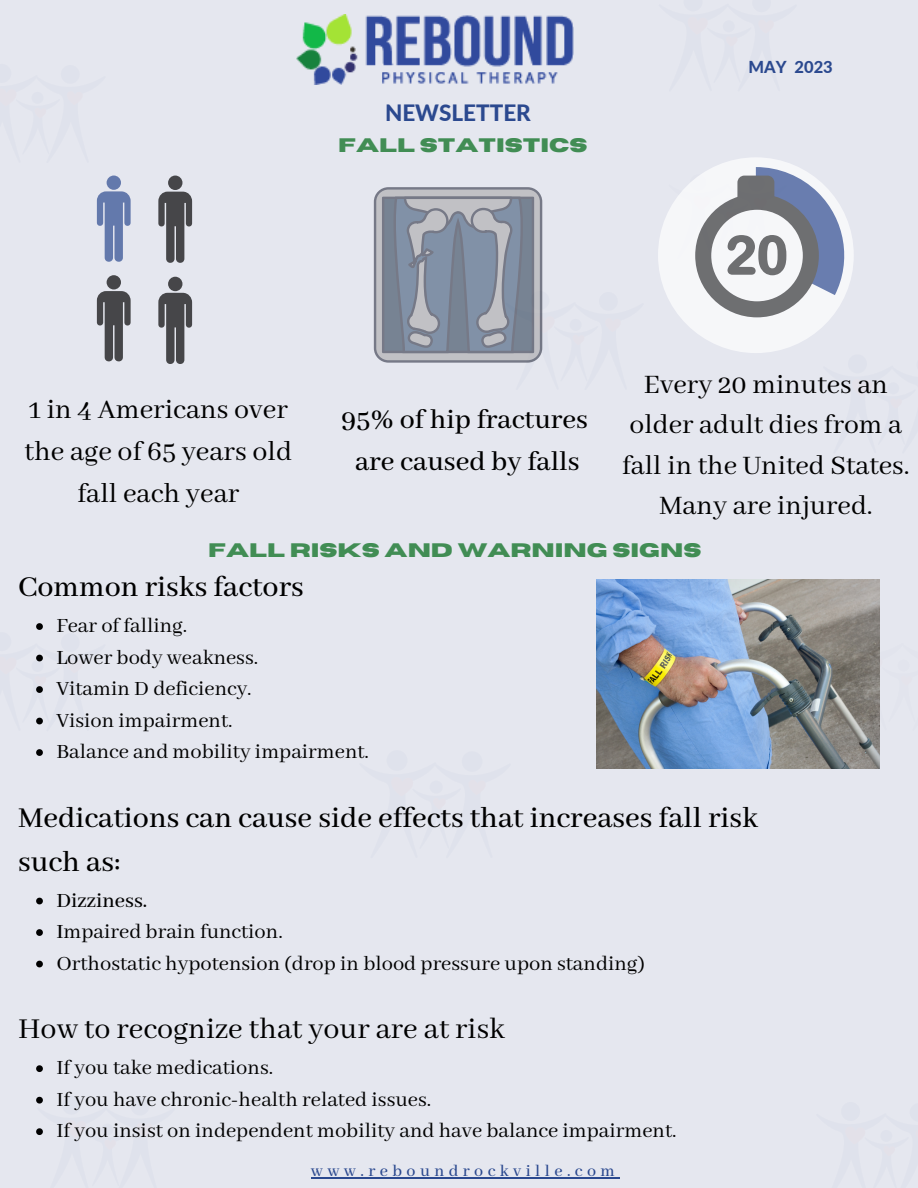
<style>
.page{position:relative;width:918px;height:1188px;background:#e5e7ef}
.page>*{position:absolute;margin:0;border:0;box-sizing:border-box;transform-origin:0 0}
.t1{font:500 32.1px/43.8px "Abhaya Libre";color:#000}
.t2{font:32.1px "Abhaya Libre";color:#000}
.t3{font:30px/41.7px "Abhaya Libre";color:#000;text-align:center}
.t4{font:500 30px/41.7px "Abhaya Libre";color:#000;text-align:center}
.t5{font:29.7px/40.5px "Abhaya Libre";color:#000;text-align:center}
.t6{font:22.5px/31.5px "Abhaya Libre";color:#000}
.t7{font:800 22.5px "Lato";color:#2b498f}
.t8{font:700 19.5px "Horizon";color:#418d54}
.t9{font:500 18px "Abhaya Libre";letter-spacing:.245em;color:#2b498f}
.t10{font:800 16.5px "Lato";color:#2b498f}
.s1{font-weight:500}
</style>
<div class="page">
<div style="left:386px;top:750px;width:22px;height:21px;background:#dfe2ec;border-radius:50%"></div>
<div style="left:462px;top:751px;width:21px;height:21px;background:#dfe2ec;border-radius:50%"></div>
<div style="left:62px;top:1096px;width:19px;height:19px;background:#dfe2ec;border-radius:50%"></div>
<div style="left:841px;top:1102px;width:19px;height:19px;background:#dfe2ec;border-radius:50%"></div>
<svg style="left:879px;top:642px;width:1px;height:89px"></svg>
<img style="left:297px;top:14px;width:276px;height:70px">
<svg style="left:374px;top:187px;width:169px;height:176px;background:#9098a5"></svg>
<div style="left:168px;top:277px;width:14px;height:14px;background:#464649;border-radius:50%"></div>
<svg style="left:158px;top:293px;width:34px;height:71px"></svg>
<div style="left:168px;top:176px;width:14px;height:14px;background:#464649;border-radius:50%"></div>
<svg style="left:158px;top:192px;width:34px;height:71px"></svg>
<div style="left:107px;top:176px;width:14px;height:14px;background:#6379ac;border-radius:50%"></div>
<svg style="left:97px;top:191px;width:34px;height:71px"></svg>
<div style="left:107px;top:275px;width:14px;height:14px;background:#464649;border-radius:50%"></div>
<svg style="left:97px;top:291px;width:34px;height:71px"></svg>
<div style="left:658px;top:157px;width:196px;height:196px;background:#f6f7f9;border-radius:50%"></div>
<svg style="left:681px;top:167px;width:171px;height:150px"></svg>
<div style="left:737px;top:176px;width:37px;height:29px;background:#6e6e71;border-radius:7px"></div>
<hr style="left:311px;top:1177px;width:308px;height:1px;background:#2b498f">
<svg style="left:36px;top:623px;width:7px;height:102px"></svg>
<svg style="left:36px;top:749px;width:7px;height:7px"></svg>
<svg style="left:36px;top:898px;width:7px;height:6px"></svg>
<svg style="left:36px;top:929px;width:7px;height:7px"></svg>
<svg style="left:36px;top:961px;width:7px;height:6px"></svg>
<svg style="left:36px;top:1065px;width:7px;height:7px"></svg>
<svg style="left:36px;top:1097px;width:7px;height:38px"></svg>
<img style="left:597px;top:580px;width:282px;height:189px">
<p class="t7" style="left:385px;top:99px;width:147px">NEWSLETTER</p>
<p class="t8" style="left:338px;top:135px;width:251px">FALL STATISTICS</p>
<p class="t10" style="left:749px;top:57px;width:86px">MAY 2023</p>
<h2 class="t3" style="left:25px;top:390px;width:269px">1 in 4 Americans over the age of 65 years old fall each year</h2>
<h2 class="t4" style="left:341px;top:400px;width:249px">95% of hip fractures are caused by falls</h2>
<h3 class="t5" style="left:622px;top:365px;width:289px">Every 20 minutes an older adult dies from a fall in the United States.<br>Many are injured.</h3>
<p class="t8" style="left:208px;top:541px;width:495px">FALL RISKS AND WARNING SIGNS</p>
<h1 class="t1" style="left:18px;top:566px;width:287px">Common risks factors</h1>
<p class="t6" style="left:56px;top:611px;width:314px">Fear of falling.<br><span class="s1">L</span>ower body weakness.<br>Vitamin D deficiency.<br>Vision impairment.<br>Balance and mobility impairment.</p>
<h1 class="t1" style="left:18px;top:797px;width:741px">Medications can cause side effects that increases fall risk such as:</h1>
<p class="t6" style="left:56px;top:885px;width:590px"><span class="s1">Dizziness.<br>I</span>mpaired brain function.<br>Orthostatic hypotension (drop in blood pressure upon standing)</p>
<h1 class="t2" style="left:18px;top:1011px;width:488px">How to recognize that your are at risk</h1>
<p class="t6" style="left:56px;top:1053px;width:622px">If you take medications.<br>If you have chronic-health related issues.<br>If you insist on independent mobility and have balance impairment.</p>
<p class="t9" style="left:311px;top:1161px;width:305px">www.reboundrockville.com</p>
</div>
